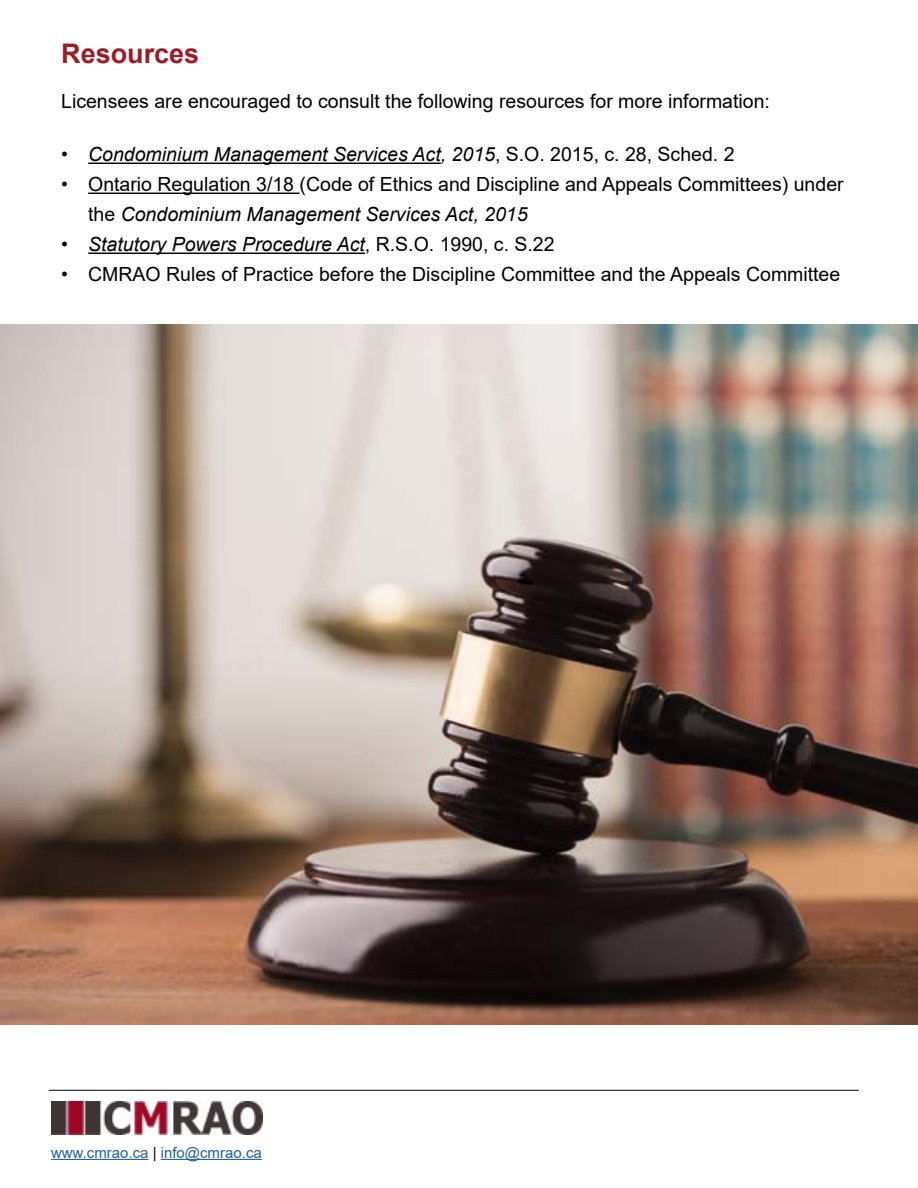
<style>
.page{position:relative;width:918px;height:1188px;background:#fff}
.page>*{position:absolute;margin:0;border:0;box-sizing:border-box;transform-origin:0 0}
.t1{font:700 27px "Arial";color:#9e1c26}
.t2{font:19.5px/30px "Arial";color:#000101}
.t3{font:italic 19.5px "Arial";color:#000101}
.t4{font:15px "Arial";color:#215e9e}
.s1{font-style:normal}
.s2{font-style:italic}
.s3{color:#000}
</style>
<div class="page">
<img style="left:0;top:325px;width:918px;height:699px">
<img style="left:51px;top:1102px;width:212px;height:33px">
<hr style="left:51px;top:1159px;width:98px;height:1px;background:#215e9e">
<hr style="left:161px;top:1159px;width:101px;height:1px;background:#215e9e">
<hr style="left:49px;top:1090px;width:810px;height:1px;background:#000">
<hr style="left:88px;top:163px;width:353px;height:1px;background:#000101">
<hr style="left:88px;top:193px;width:212px;height:1px;background:#000101">
<hr style="left:88px;top:253px;width:277px;height:1px;background:#000101">
<h1 class="t1" style="left:61px;top:35px;width:140px">Resources</h1>
<p class="t2" style="left:61px;top:86px;width:710px">Licensees are encouraged to consult the following resources for more information:</p>
<p class="t3" style="left:61px;top:142px;width:675px">• Condominium Management Services Act, 2015<span class="s1">, S.O. 2015, c. 28, Sched. 2</span></p>
<p class="t2" style="left:88px;top:169px;width:757px;text-indent:-27px">• Ontario Regulation 3/18 (Code of Ethics and Discipline and Appeals Committees) under the <span class="s2">Condominium Management Services Act, 2015</span></p>
<p class="t3" style="left:61px;top:232px;width:495px">• Statutory Powers Procedure Act<span class="s1">, R.S.O. 1990, c. S.22</span></p>
<p class="t2" style="left:61px;top:259px;width:781px">• CMRAO Rules of Practice before the Discipline Committee and the Appeals Committee</p>
<p class="t4" style="left:51px;top:1142px;width:212px">www.cmrao.ca <span class="s3">|</span> info@cmrao.ca</p>
</div>
